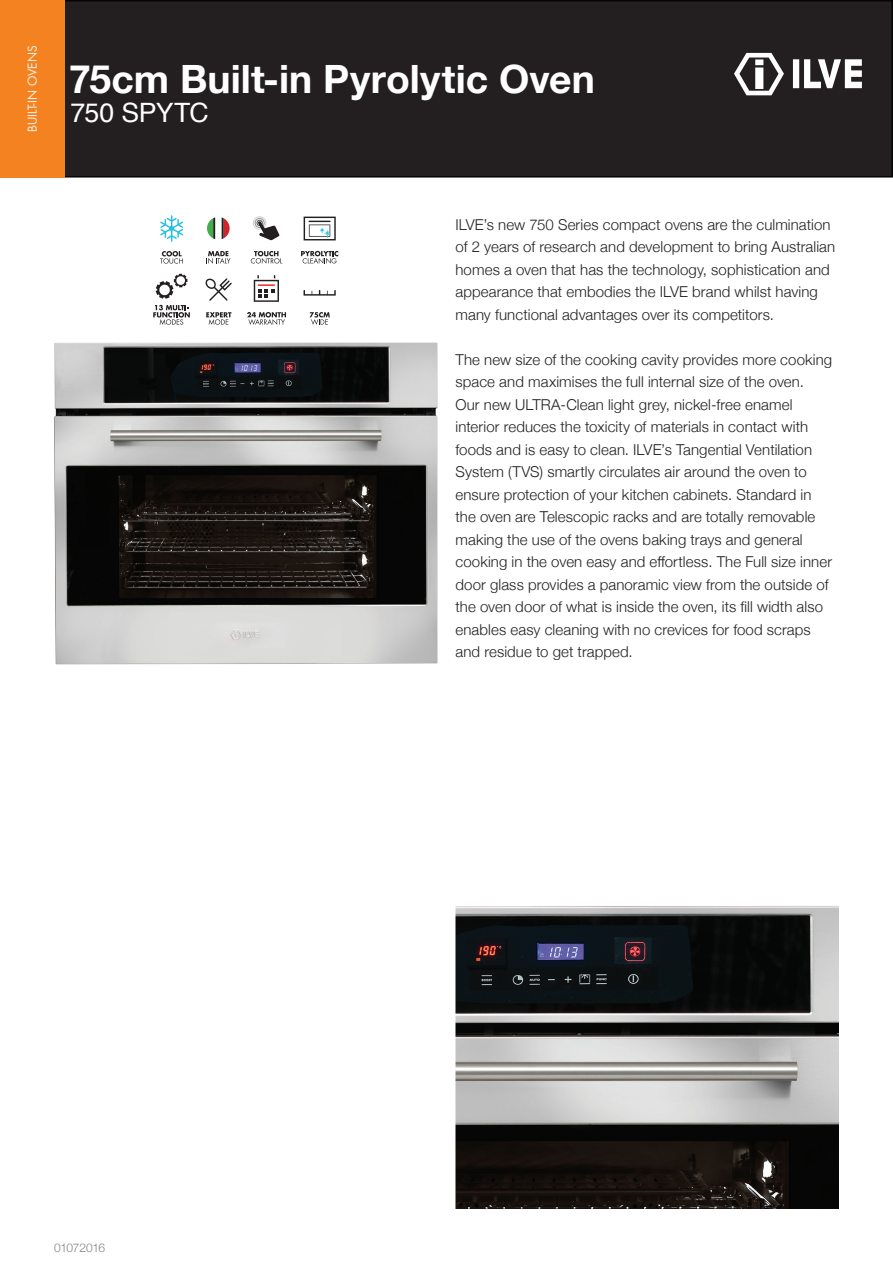
<style>
.page{position:relative;width:893px;height:1263px;background:#fff}
.page>*{position:absolute;margin:0;border:0;box-sizing:border-box;transform-origin:0 0}
.t1{font:700 39px "Helvetica Neue";color:#fff}
.t2{font:26.7px "Helvetica";letter-spacing:-.025em;color:#fff}
.t3{font:300 15px/22.5px "Helvetica Neue";letter-spacing:.005em;color:#231f20}
.t4{font:12px "Futura";color:#fff}
.t5{font:300 12px "Helvetica Neue";letter-spacing:-.02em;color:#808285}
</style>
<div class="page">
<img style="left:54px;top:342px;width:383px;height:323px">
<div style="left:1px;top:1px;width:891px;height:176px;background:#231f20"></div>
<div style="left:0;top:0;width:893px;height:178px;border:2px solid #050504"></div>
<svg style="left:734px;top:53px;width:128px;height:42px"></svg>
<div style="left:0;top:0;width:64px;height:178px;background:#f58220"></div>
<img style="left:455px;top:905px;width:384px;height:304px">
<svg style="left:310px;top:312px;width:20px;height:13px"></svg>
<svg style="left:304px;top:290px;width:32px;height:6px"></svg>
<svg style="left:153px;top:305px;width:37px;height:20px"></svg>
<svg style="left:156px;top:274px;width:31px;height:25px"></svg>
<svg style="left:301px;top:251px;width:37px;height:13px"></svg>
<svg style="left:304px;top:217px;width:32px;height:23px"></svg>
<svg style="left:160px;top:251px;width:23px;height:13px"></svg>
<svg style="left:160px;top:215px;width:23px;height:27px"></svg>
<svg style="left:207px;top:217px;width:23px;height:22px"></svg>
<svg style="left:208px;top:251px;width:23px;height:13px"></svg>
<svg style="left:247px;top:312px;width:39px;height:13px"></svg>
<svg style="left:254px;top:275px;width:25px;height:27px"></svg>
<svg style="left:251px;top:251px;width:31px;height:13px"></svg>
<svg style="left:253px;top:216px;width:27px;height:25px"></svg>
<svg style="left:206px;top:312px;width:25px;height:13px"></svg>
<svg style="left:205px;top:278px;width:27px;height:23px"></svg>
<p class="t4" style="left:24px;top:132px;width:88px;rotate:-90deg">BUILT-IN OVENS</p>
<h1 class="t1" style="left:69px;top:49px;width:527px">75cm Built-in Pyrolytic Oven</h1>
<h2 class="t2" style="left:70px;top:92px;width:140px">750 SPYTC</h2>
<p class="t3" style="left:455px;top:212px;width:381px">ILVE’s new 750 Series compact ovens are the culmination of 2 years of research and development to bring Australian homes a oven that has the technology, sophistication and appearance that embodies the ILVE brand whilst having many functional advantages over its competitors.</p>
<p class="t3" style="left:455px;top:347px;width:378px">The new size of the cooking cavity provides more cooking space and maximises the full internal size of the oven.<br>Our new ULTRA-Clean light grey, nickel-free enamel interior reduces the toxicity of materials in contact with foods and is easy to clean. ILVE’s Tangential Ventilation System (TVS) smartly circulates air around the oven to ensure protection of your kitchen cabinets. Standard in the oven are Telescopic racks and are totally removable making the use of the ovens baking trays and general cooking in the oven easy and effortless. The Full size inner door glass provides a panoramic view from the outside of the oven door of what is inside the oven, its fill width also enables easy cleaning with no crevices for food scraps and residue to get trapped.</p>
<p class="t5" style="left:54px;top:1238px;width:53px">01072016</p>
</div>
